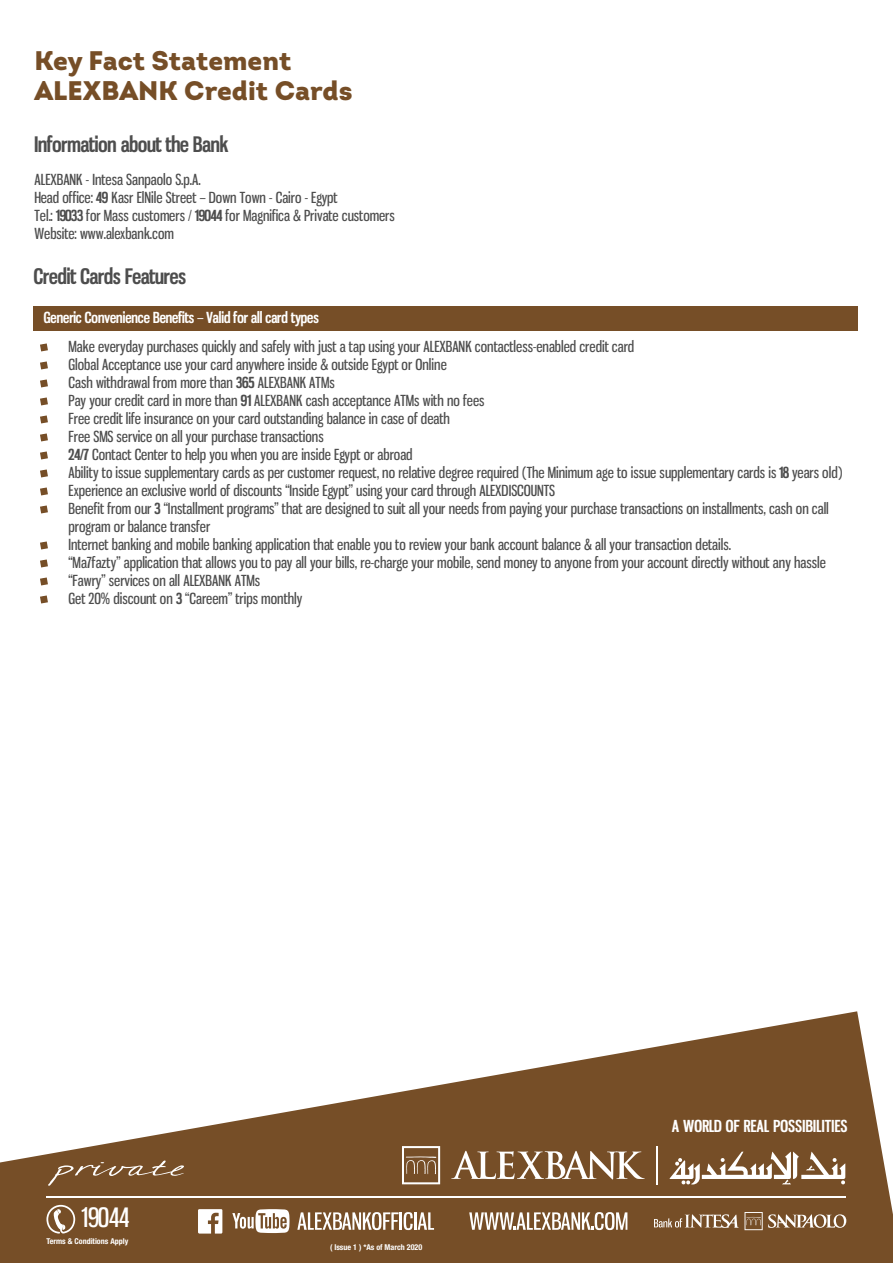
<style>
.page{position:relative;width:893px;height:1263px;background:#fff}
.page>*{position:absolute;margin:0;border:0;box-sizing:border-box;transform-origin:0 0}
.t1{font:900 26.85px "Intro";color:#764e27}
.t2{font:26.25px "Gnuolane";color:#fff}
.t3{font:700 21px "Gnuolane";color:#4d4d4d}
.t4{font:700 16.2px "Gnuolane";letter-spacing:.025em;color:#fff}
.t5{font:15px/18px "Gnuolane";color:#4d4d4d}
.t6{font:700 15px "Gnuolane";color:#fff}
.t7{font:700 condensed 8.1px "Helvetica Neue LT Pro";color:#fff}
.s1{font-weight:700}
</style>
<div class="page">
<svg style="left:40px;top:343px;width:8px;height:8px"></svg>
<svg style="left:40px;top:361px;width:8px;height:8px"></svg>
<svg style="left:40px;top:379px;width:8px;height:8px"></svg>
<svg style="left:40px;top:397px;width:8px;height:8px"></svg>
<svg style="left:40px;top:415px;width:8px;height:8px"></svg>
<svg style="left:40px;top:433px;width:8px;height:8px"></svg>
<svg style="left:40px;top:451px;width:8px;height:8px"></svg>
<svg style="left:40px;top:469px;width:8px;height:8px"></svg>
<svg style="left:40px;top:487px;width:8px;height:8px"></svg>
<svg style="left:40px;top:505px;width:8px;height:8px"></svg>
<svg style="left:40px;top:541px;width:8px;height:8px"></svg>
<svg style="left:40px;top:559px;width:8px;height:8px"></svg>
<svg style="left:40px;top:577px;width:8px;height:8px"></svg>
<svg style="left:40px;top:595px;width:8px;height:8px"></svg>
<div style="left:34px;top:306px;width:824px;height:24px;background:#764e27"></div>
<svg style="left:0;top:1011px;width:893px;height:252px;fill:#764e27"></svg>
<svg style="left:402px;top:1146px;width:38px;height:38px"></svg>
<hr style="left:656px;top:1146px;width:2px;height:38px;background:#fff">
<svg style="left:670px;top:1152px;width:175px;height:32px"></svg>
<svg style="left:451px;top:1151px;width:194px;height:28px"></svg>
<hr style="left:46px;top:1196px;width:800px;height:2px;background:#fff">
<svg style="left:654px;top:1212px;width:192px;height:18px;background:#97795c"></svg>
<svg style="left:198px;top:1209px;width:24px;height:24px"></svg>
<svg style="left:232px;top:1209px;width:57px;height:24px"></svg>
<svg style="left:297px;top:1212px;width:137px;height:18px"></svg>
<svg style="left:469px;top:1212px;width:158px;height:18px"></svg>
<svg style="left:46px;top:1205px;width:29px;height:28px"></svg>
<svg style="left:48px;top:1159px;width:137px;height:27px;background:#84613e"></svg>
<p class="t1" style="left:34px;top:43px;width:258px">Key Fact Statement</p>
<p class="t1" style="left:34px;top:73px;width:320px">ALEXBANK Credit Cards</p>
<p class="t3" style="left:34px;top:129px;width:195px">Information about the Bank</p>
<p class="t5" style="left:34px;top:169px;width:168px">ALEXBANK - Intesa Sanpaolo S.p.A.</p>
<p class="t5" style="left:34px;top:187px;width:305px">Head office: <span class="s1">49</span> Kasr ElNile Street – Down Town - Cairo - Egypt</p>
<p class="t5" style="left:34px;top:205px;width:362px">Tel.: <span class="s1">19033</span> for Mass customers / <span class="s1">19044</span> for Magnifica &amp; Private customers</p>
<p class="t5" style="left:34px;top:223px;width:141px">Website: www.alexbank.com</p>
<p class="t3" style="left:34px;top:261px;width:153px">Credit Cards Features</p>
<p class="t6" style="left:44px;top:307px;width:276px">Generic Convenience Benefits – Valid for all card types</p>
<p class="t5" style="left:41px;top:337px;width:594px">• Make everyday purchases quickly and safely with just a tap using your ALEXBANK contactless-enabled credit card</p>
<p class="t5" style="left:41px;top:355px;width:407px">• Global Acceptance use your card anywhere inside &amp; outside Egypt or Online</p>
<p class="t5" style="left:41px;top:373px;width:295px">• Cash withdrawal from more than <span class="s1">365</span> ALEXBANK ATMs</p>
<p class="t5" style="left:41px;top:391px;width:445px">• Pay your credit card in more than <span class="s1">91</span> ALEXBANK cash acceptance ATMs with no fees</p>
<p class="t5" style="left:41px;top:409px;width:410px">• Free credit life insurance on your card outstanding balance in case of death</p>
<p class="t5" style="left:41px;top:427px;width:284px">• Free SMS service on all your purchase transactions</p>
<p class="t5" style="left:41px;top:445px;width:373px"><span class="s1">• 24/7</span> Contact Center to help you when you are inside Egypt or abroad</p>
<p class="t5" style="left:41px;top:463px;width:802px">• Ability to issue supplementary cards as per customer request, no relative degree required (The Minimum age to issue supplementary cards is <span class="s1">18</span> years old)</p>
<p class="t5" style="left:41px;top:481px;width:515px">• Experience an exclusive world of discounts “Inside Egypt” using your card through ALEXDISCOUNTS</p>
<p class="t5" style="left:68px;top:499px;width:762px;text-indent:-27px">• Benefit from our <span class="s1">3</span> “Installment programs” that are designed to suit all your needs from paying your purchase transactions on installments, cash on call program or balance transfer</p>
<p class="t5" style="left:41px;top:535px;width:691px">• Internet banking and mobile banking application that enable you to review your bank account balance &amp; all your transaction details.</p>
<p class="t5" style="left:41px;top:553px;width:786px">• “Ma7fazty” application that allows you to pay all your bills, re-charge your mobile, send money to anyone from your account directly without any hassle</p>
<p class="t5" style="left:41px;top:571px;width:220px">• “Fawry” services on all ALEXBANK ATMs</p>
<p class="t5" style="left:41px;top:589px;width:262px">• Get 20% discount on <span class="s1">3</span> “Careem” trips monthly</p>
<p class="t2" style="left:82px;top:1199px;width:49px">19044</p>
<p class="t7" style="left:47px;top:1236px;width:83px">Terms &amp; Conditions Apply</p>
<p class="t7" style="left:330px;top:1242px;width:94px">( Issue 1 ) *As of March 2020</p>
<p class="t4" style="left:672px;top:1114px;width:177px">A WORLD OF REAL POSSIBILITIES</p>
</div>
